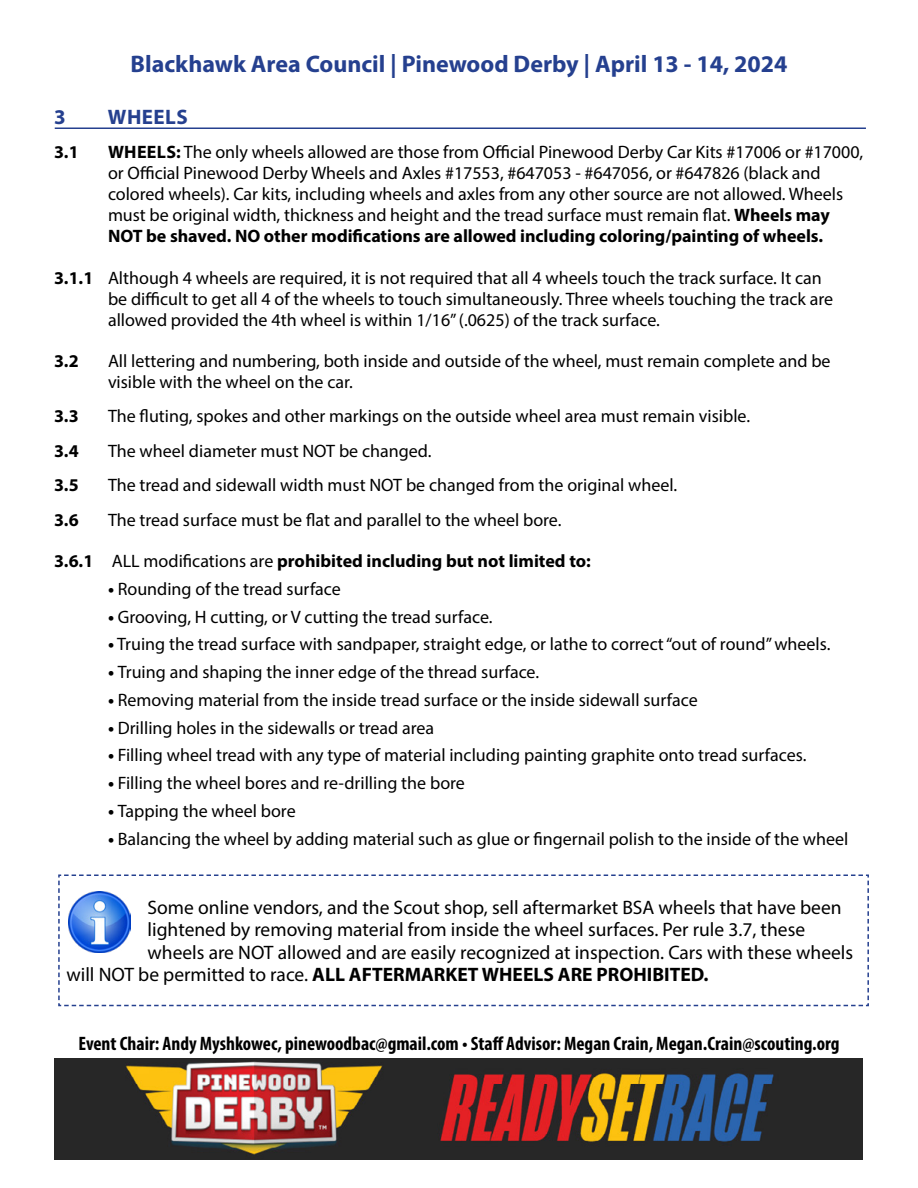
<style>
.page{position:relative;width:918px;height:1188px;background:#fff}
.page>*{position:absolute;margin:0;border:0;box-sizing:border-box;transform-origin:0 0}
.t1{font:700 24px "Myriad Pro";color:#25408f}
.t2{font:700 21px "Myriad Pro";letter-spacing:.02em;color:#25408f}
.t3{font:19.5px "Myriad Pro";color:#000}
.t4{font:700 condensed 19.5px "Myriad Pro";color:#000}
.t5{font:700 19.5px "Myriad Pro";color:#000}
.t6{font:18px/21px "Myriad Pro";color:#000}
.t7{font:700 18px "Myriad Pro";color:#000}
.s1{font-weight:700}
.s2{font-weight:400}
</style>
<div class="page">
<img style="left:54px;top:1059px;width:809px;height:101px">
<svg style="left:58px;top:874px;width:811px;height:133px"></svg>
<img style="left:69px;top:891px;width:61px;height:62px">
<hr style="left:55px;top:128px;width:811px;height:1px;background:#25408f">
<h1 class="t1" style="left:131px;top:49px;width:658px">Blackhawk Area Council | Pinewood Derby | April 13 - 14, 2024</h1>
<p class="t2" style="left:54px;top:103px;width:13px">3</p>
<p class="t2" style="left:108px;top:103px;width:81px">WHEELS</p>
<p class="t7" style="left:54px;top:140px;width:26px">3.1</p>
<p class="t6" style="left:108px;top:141px;width:757px"><span class="s1">WHEELS:</span> The only wheels allowed are those from Official Pinewood Derby Car Kits #17006 or #17000, or Official Pinewood Derby Wheels and Axles #17553, #647053 - #647056, or #647826 (black and colored wheels). Car kits, including wheels and axles from any other source are not allowed. Wheels must be original width, thickness and height and the tread surface must remain flat. <span class="s1">Wheels may NOT be shaved. NO other modifications are allowed including coloring/painting of wheels.</span></p>
<p class="t6" style="left:108px;top:267px;width:727px;text-indent:-54px"><span class="s1">3.1.1</span> Although 4 wheels are required, it is not required that all 4 wheels touch the track surface. It can be difficult to get all 4 of the wheels to touch simultaneously. Three wheels touching the track are allowed provided the 4th wheel is within 1/16” (.0625) of the track surface.</p>
<p class="t7" style="left:54px;top:349px;width:26px">3.2</p>
<p class="t6" style="left:108px;top:350px;width:724px">All lettering and numbering, both inside and outside of the wheel, must remain complete and be visible with the wheel on the car.</p>
<p class="t7" style="left:54px;top:405px;width:26px">3.3</p>
<p class="t6" style="left:108px;top:405px;width:644px">The fluting, spokes and other markings on the outside wheel area must remain visible.</p>
<p class="t7" style="left:54px;top:439px;width:26px">3.4</p>
<p class="t6" style="left:108px;top:440px;width:325px">The wheel diameter must NOT be changed.</p>
<p class="t7" style="left:54px;top:474px;width:26px">3.5</p>
<p class="t6" style="left:108px;top:475px;width:571px">The tread and sidewall width must NOT be changed from the original wheel.</p>
<p class="t7" style="left:54px;top:508px;width:26px">3.6</p>
<p class="t6" style="left:108px;top:509px;width:455px">The tread surface must be flat and parallel to the wheel bore.</p>
<p class="t7" style="left:54px;top:549px;width:538px">3.6.1 <span class="s2">ALL modifications are</span> prohibited including but not limited to:</p>
<p class="t6" style="left:108px;top:578px;width:234px"><span class="s1">•</span> Rounding of the tread surface</p>
<p class="t6" style="left:108px;top:606px;width:386px"><span class="s1">•</span> Grooving, H cutting, or V cutting the tread surface.</p>
<p class="t6" style="left:108px;top:634px;width:724px"><span class="s1">•</span> Truing the tread surface with sandpaper, straight edge, or lathe to correct “out of round” wheels.</p>
<p class="t6" style="left:108px;top:661px;width:433px"><span class="s1">•</span> Truing and shaping the inner edge of the thread surface.</p>
<p class="t6" style="left:108px;top:689px;width:591px"><span class="s1">•</span> Removing material from the inside tread surface or the inside sidewall surface</p>
<p class="t6" style="left:108px;top:717px;width:328px"><span class="s1">•</span> Drilling holes in the sidewalls or tread area</p>
<p class="t6" style="left:108px;top:745px;width:700px"><span class="s1">•</span> Filling wheel tread with any type of material including painting graphite onto tread surfaces.</p>
<p class="t6" style="left:108px;top:772px;width:358px"><span class="s1">•</span> Filling the wheel bores and re-drilling the bore</p>
<p class="t6" style="left:108px;top:800px;width:189px"><span class="s1">•</span> Tapping the wheel bore</p>
<p class="t6" style="left:108px;top:828px;width:742px"><span class="s1">•</span> Balancing the wheel by adding material such as glue or fingernail polish to the inside of the wheel</p>
<p class="t3" style="left:148px;top:895px;width:696px">Some online vendors, and the Scout shop, sell aftermarket BSA wheels that have been</p>
<p class="t3" style="left:148px;top:918px;width:659px">lightened by removing material from inside the wheel surfaces. Per rule 3.7, these</p>
<p class="t3" style="left:148px;top:940px;width:707px">wheels are NOT allowed and are easily recognized at inspection. Cars with these wheels</p>
<p class="t5" style="left:66px;top:962px;width:644px"><span class="s2">will NOT be permitted to race.</span> ALL AFTERMARKET WHEELS ARE PROHIBITED.</p>
<p class="t4" style="left:79px;top:1031px;width:762px">Event Chair: Andy Myshkowec, pinewoodbac@gmail.com • Staff Advisor: Megan Crain, Megan.Crain@scouting.org</p>
</div>
